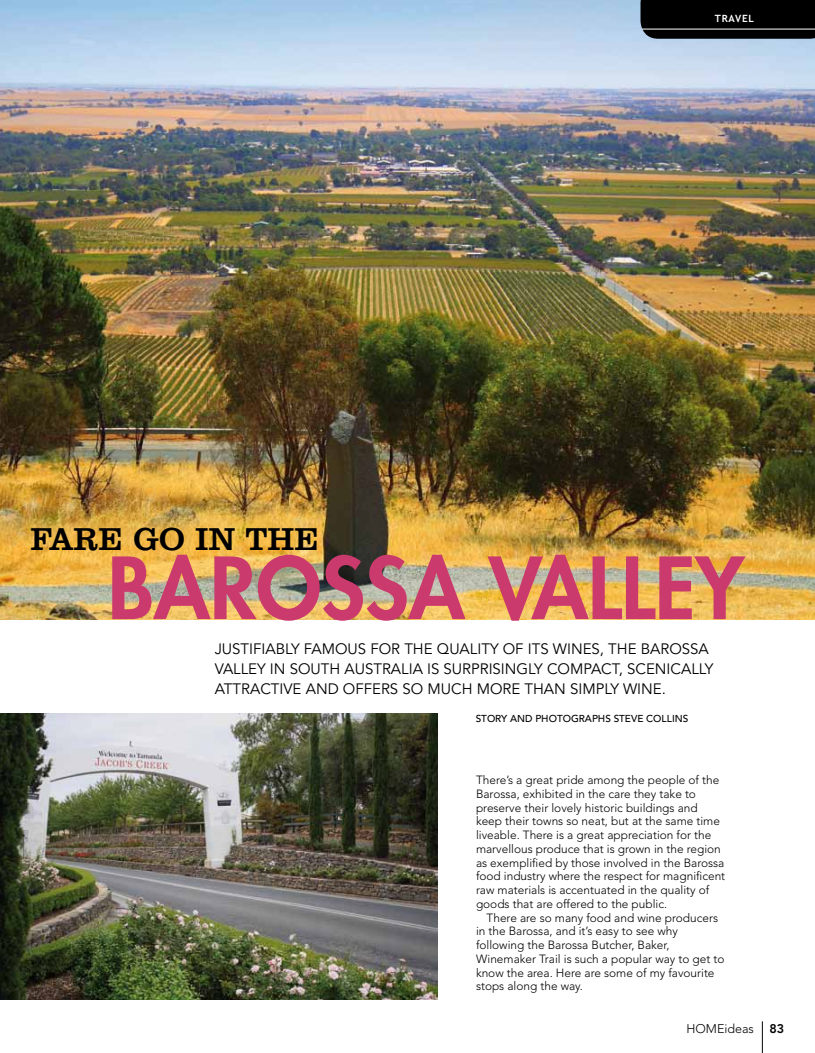
<style>
.page{position:relative;width:815px;height:1053px;background:#fff}
.page>*{position:absolute;margin:0;border:0;box-sizing:border-box;transform-origin:0 0}
.t1{font:800 83.12px "Futura";color:#cb3a6c}
.t2{font:32.5px "Clarendon BT";color:#000}
.t3{font:15px/20px "Avenir";color:#000}
.t4{font:300 12.5px "Avenir";color:#000}
.t5{font:800 12.5px "Avenir";color:#000}
.t6{font:300 11.88px/13.8px "Avenir";color:#000}
.t7{font:500 10px "Avenir";color:#000}
.t8{font:700 10px "Trebuchet MS";letter-spacing:.08em;color:#fff}
</style>
<div class="page">
<hr style="left:762px;top:1021px;width:1px;height:31px;background:#000">
<img style="left:0;top:0;width:815px;height:619px">
<img style="left:0;top:713px;width:437px;height:286px">
<div style="left:640px;top:0;width:175px;height:39px;background:#000"></div>
<hr style="left:642px;top:29px;width:173px;height:1px;background:#fff">
<h2 class="t2" style="left:31px;top:519px;width:290px">FARE GO IN THE</h2>
<p class="t8" style="left:715px;top:13px;width:41px">TRAVEL</p>
<h1 class="t1" style="left:108px;top:532px;width:638px">BAROSSA VALLEY</h1>
<p class="t3" style="left:215px;top:639px;width:500px">JUSTIFIABLY FAMOUS FOR THE QUALITY OF ITS WINES, THE BAROSSA<br>VALLEY IN SOUTH AUSTRALIA IS SURPRISINGLY COMPACT, SCENICALLY<br>ATTRACTIVE AND OFFERS SO MUCH MORE THAN SIMPLY WINE.</p>
<p class="t7" style="left:476px;top:712px;width:213px">STORY AND PHOTOGRAPHS STEVE COLLINS</p>
<p class="t6" style="left:476px;top:773px;width:251px">There’s a great pride among the people of the Barossa, exhibited in the care they take to preserve their lovely historic buildings and keep their towns so neat, but at the same time liveable. There is a great appreciation for the marvellous produce that is grown in the region as exemplified by those involved in the Barossa food industry where the respect for magnificent raw materials is accentuated in the quality of goods that are offered to the public.</p>
<p class="t6" style="left:476px;top:910px;width:250px;text-indent:11px">There are so many food and wine producers in the Barossa, and it’s easy to see why following the Barossa Butcher, Baker, Winemaker Trail is such a popular way to get to know the area. Here are some of my favourite stops along the way.</p>
<p class="t4" style="left:686px;top:1020px;width:69px">HOMEideas</p>
<p class="t5" style="left:770px;top:1020px;width:16px">83</p>
</div>
